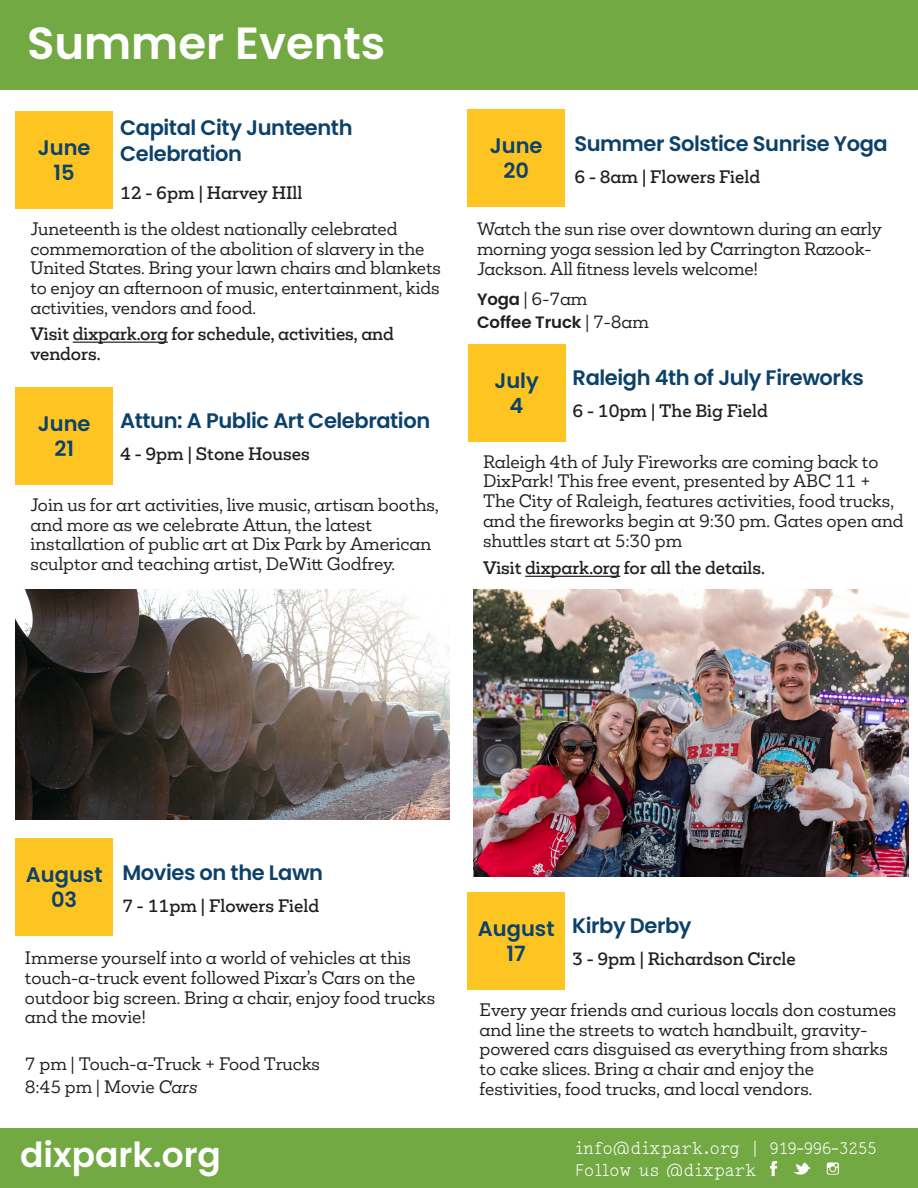
<style>
.page{position:relative;width:918px;height:1188px;background:#fff}
.page>*{position:absolute;margin:0;border:0;box-sizing:border-box;transform-origin:0 0}
.t1{font:600 45px "Poppins";color:#fff}
.t2{font:600 34.5px "Poppins";color:#fff}
.t3{font:600 21px/25.2px "Poppins";letter-spacing:-.02em;color:#0c416a}
.t4{font:18px "Lacrima Senza";color:#fff}
.t5{font:500 16.5px/19.8px "Mokoko VF";letter-spacing:-.005em;color:#231f20}
.t6{font:600 16.5px "Poppins";letter-spacing:-.005em;color:#231f20}
.s1{font-family:"Poppins";font-weight:600}
.s2{font-family:"Mokoko VF";font-weight:500}
.s3{font-style:italic}
</style>
<div class="page">
<div style="left:0;top:0;width:918px;height:89px;background:#72a942"></div>
<div style="left:16px;top:111px;width:97px;height:97px;background:#fec522"></div>
<hr style="left:73px;top:342px;width:95px;height:1px;background:#231f20">
<div style="left:16px;top:387px;width:97px;height:97px;background:#fec522"></div>
<div style="left:468px;top:344px;width:97px;height:97px;background:#fec522"></div>
<hr style="left:525px;top:576px;width:95px;height:1px;background:#231f20">
<div style="left:468px;top:892px;width:97px;height:97px;background:#fec522"></div>
<div style="left:468px;top:109px;width:97px;height:97px;background:#fec522"></div>
<div style="left:0;top:1128px;width:918px;height:60px;background:#72a942"></div>
<svg style="left:770px;top:1161px;width:7px;height:15px"></svg>
<svg style="left:793px;top:1162px;width:18px;height:13px"></svg>
<svg style="left:827px;top:1162px;width:12px;height:13px"></svg>
<div style="left:16px;top:838px;width:97px;height:97px;background:#fec522"></div>
<img style="left:474px;top:590px;width:434px;height:287px">
<img style="left:15px;top:589px;width:435px;height:230px">
<p class="t1" style="left:27px;top:17px;width:360px">Summer Events</p>
<p class="t3" style="left:38px;top:135px;width:54px">June</p>
<p class="t3" style="left:54px;top:160px;width:23px">15</p>
<p class="t3" style="left:120px;top:116px;width:234px">Capital City Junteenth<br>Celebration</p>
<p class="t5" style="left:120px;top:183px;width:184px">12 - 6pm | Harvey HIll</p>
<p class="t5" style="left:31px;top:219px;width:412px">Juneteenth is the oldest nationally celebrated commemoration of the abolition of slavery in the United States. Bring your lawn chairs and blankets to enjoy an afternoon of music, entertainment, kids activities, vendors and food.</p>
<p class="t5" style="left:31px;top:324px;width:365px">Visit dixpark.org for schedule, activities, and vendors.</p>
<p class="t3" style="left:38px;top:411px;width:54px">June</p>
<p class="t3" style="left:54px;top:437px;width:21px">21</p>
<p class="t3" style="left:120px;top:408px;width:312px">Attun: A Public Art Celebration</p>
<p class="t5" style="left:120px;top:444px;width:191px">4 - 9pm | Stone Houses</p>
<p class="t5" style="left:31px;top:495px;width:410px">Join us for art activities, live music, artisan booths, and more as we celebrate Attun, the latest installation of public art at Dix Park by American sculptor and teaching artist, DeWitt Godfrey.</p>
<p class="t3" style="left:574px;top:131px;width:315px">Summer Solstice Sunrise Yoga</p>
<p class="t3" style="left:490px;top:133px;width:54px">June</p>
<p class="t3" style="left:503px;top:158px;width:27px">20</p>
<p class="t5" style="left:574px;top:167px;width:188px">6 - 8am | Flowers Field</p>
<p class="t5" style="left:477px;top:219px;width:406px">Watch the sun rise over downtown during an early morning yoga session led by Carrington Razook-<br>Jackson. All fitness levels welcome!</p>
<p class="t5" style="left:477px;top:289px;width:112px"><span class="s1">Yoga</span> | 6-7am</p>
<p class="t6" style="left:477px;top:313px;width:173px">Coffee Truck <span class="s2">| 7-8am</span></p>
<p class="t3" style="left:494px;top:368px;width:46px">July</p>
<p class="t3" style="left:510px;top:393px;width:15px">4</p>
<p class="t3" style="left:573px;top:365px;width:293px">Raleigh 4th of July Fireworks</p>
<p class="t5" style="left:573px;top:401px;width:197px">6 - 10pm | The Big Field</p>
<p class="t5" style="left:483px;top:451px;width:422px">Raleigh 4th of July Fireworks are coming back to DixPark! This free event, presented by ABC 11 + The City of Raleigh, features activities, food trucks, and the fireworks begin at 9:30 pm. Gates open and shuttles start at 5:30 pm</p>
<p class="t5" style="left:483px;top:558px;width:284px">Visit dixpark.org for all the details.</p>
<p class="t3" style="left:122px;top:860px;width:202px">Movies on the Lawn</p>
<p class="t3" style="left:26px;top:862px;width:78px">August</p>
<p class="t3" style="left:51px;top:887px;width:28px">03</p>
<p class="t5" style="left:122px;top:896px;width:198px">7 - 11pm | Flowers Field</p>
<p class="t5" style="left:25px;top:948px;width:412px">Immerse yourself into a world of vehicles at this touch-a-truck event followed Pixar’s Cars on the outdoor big screen. Bring a chair, enjoy food trucks and the movie!</p>
<p class="t5" style="left:25px;top:1054px;width:297px">7 pm | Touch-a-Truck + Food Trucks</p>
<p class="t5" style="left:25px;top:1077px;width:174px">8:45 pm | Movie <span class="s3">Cars</span></p>
<p class="t3" style="left:478px;top:916px;width:78px">August</p>
<p class="t3" style="left:507px;top:941px;width:21px">17</p>
<p class="t3" style="left:572px;top:913px;width:121px">Kirby Derby</p>
<p class="t5" style="left:572px;top:949px;width:225px">3 - 9pm | Richardson Circle</p>
<p class="t5" style="left:480px;top:1000px;width:418px">Every year friends and curious locals don costumes and line the streets to watch handbuilt, gravity&shy;powered cars disguised as everything from sharks to cake slices. Bring a chair and enjoy the festivities, food trucks, and local vendors.</p>
<p class="t2" style="left:20px;top:1135px;width:202px">dixpark.org</p>
<p class="t4" style="left:575px;top:1138px;width:303px">info@dixpark.org | 919-996-3255</p>
<p class="t4" style="left:575px;top:1159px;width:183px">Follow us @dixpark</p>
</div>
